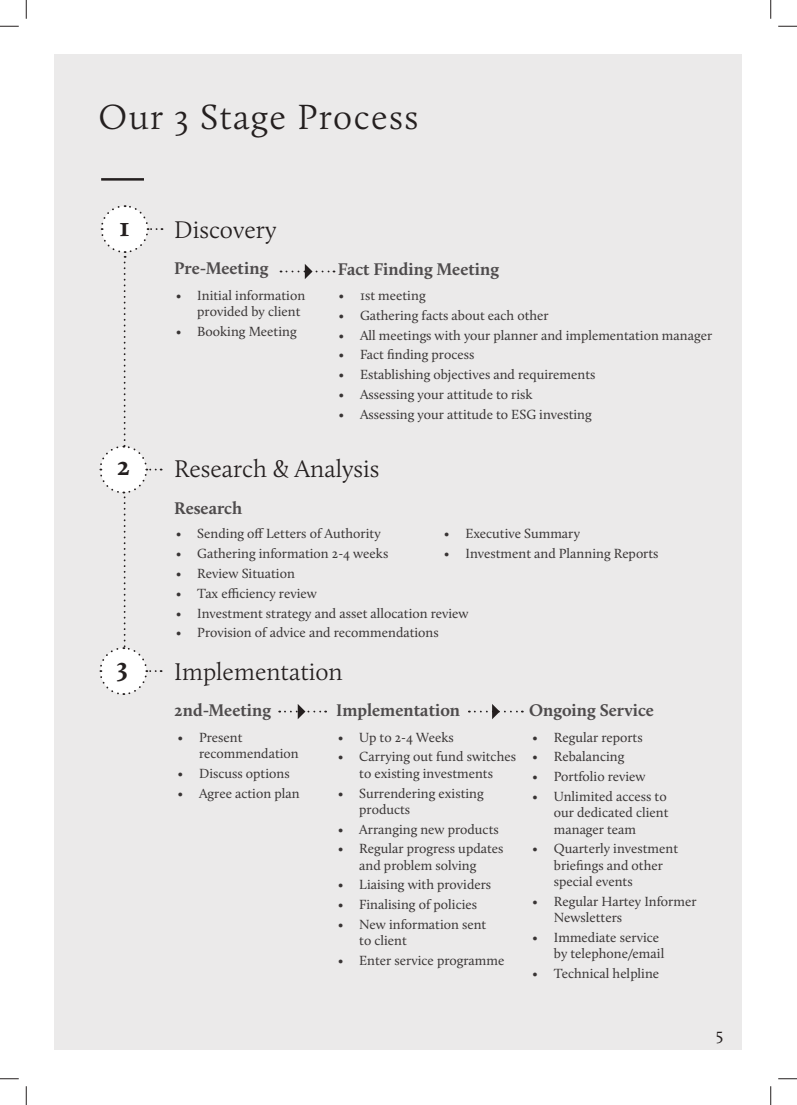
<style>
.page{position:relative;width:797px;height:1105px;background:#fff}
.page>*{position:absolute;margin:0;border:0;box-sizing:border-box;transform-origin:0 0}
.t1{font:300 36.25px "Calluna";letter-spacing:.04em;color:#241f1f}
.t2{font:700 27.38px "Calluna";color:#241f1f}
.t3{font:300 25px "Calluna";color:#241f1f}
.t4{font:700 17.5px "Calluna";color:#4e4b4c}
.t5{font:17.5px "Calluna";color:#241f1f}
.t6{font:13.75px/16.2px "Calluna";color:#393535}
</style>
<div class="page">
<div style="left:55px;top:55px;width:687px;height:995px;background:#ebeaea"></div>
<hr style="left:101px;top:178px;width:43px;height:3px;background:#241f1f">
<svg style="left:99px;top:205px;width:63px;height:490px"></svg>
<svg style="left:280px;top:264px;width:54px;height:15px"></svg>
<svg style="left:279px;top:704px;width:47px;height:15px"></svg>
<svg style="left:469px;top:704px;width:54px;height:15px"></svg>
<svg style="left:0;top:25px;width:19px;height:2px"></svg>
<svg style="left:778px;top:25px;width:19px;height:2px"></svg>
<svg style="left:0;top:1078px;width:19px;height:1px"></svg>
<svg style="left:778px;top:1078px;width:19px;height:1px"></svg>
<svg style="left:25px;top:0;width:2px;height:19px"></svg>
<svg style="left:25px;top:1086px;width:2px;height:19px"></svg>
<svg style="left:770px;top:0;width:1px;height:19px"></svg>
<svg style="left:770px;top:1086px;width:1px;height:19px"></svg>
<h1 class="t1" style="left:98px;top:95px;width:321px">Our 3 Stage Process</h1>
<h2 class="t2" style="left:119px;top:210px;width:12px">1</h2>
<h3 class="t3" style="left:174px;top:214px;width:104px">Discovery</h3>
<p class="t4" style="left:174px;top:258px;width:96px">Pre-Meeting</p>
<p class="t4" style="left:338px;top:259px;width:163px">Fact Finding Meeting</p>
<p class="t6" style="left:197px;top:287px;width:109px;text-indent:-21px">• Initial information provided by client</p>
<p class="t6" style="left:176px;top:323px;width:122px">• Booking Meeting</p>
<p class="t6" style="left:339px;top:287px;width:88px">• 1st meeting</p>
<p class="t6" style="left:339px;top:307px;width:211px">• Gathering facts about each other</p>
<p class="t6" style="left:339px;top:327px;width:375px">• All meetings with your planner and implementation manager</p>
<p class="t6" style="left:339px;top:346px;width:137px">• Fact finding process</p>
<p class="t6" style="left:339px;top:366px;width:258px">• Establishing objectives and requirements</p>
<p class="t6" style="left:339px;top:386px;width:195px">• Assessing your attitude to risk</p>
<p class="t6" style="left:339px;top:406px;width:254px">• Assessing your attitude to ESG investing</p>
<h2 class="t2" style="left:117px;top:449px;width:15px">2</h2>
<h3 class="t3" style="left:174px;top:454px;width:207px">Research &amp; Analysis</h3>
<p class="t4" style="left:174px;top:497px;width:70px">Research</p>
<p class="t6" style="left:176px;top:525px;width:206px">• Sending off Letters of Authority</p>
<p class="t6" style="left:176px;top:545px;width:214px">• Gathering information 2-4 weeks</p>
<p class="t6" style="left:176px;top:565px;width:120px">• Review Situation</p>
<p class="t6" style="left:176px;top:585px;width:142px">• Tax efficiency review</p>
<p class="t6" style="left:176px;top:605px;width:294px">• Investment strategy and asset allocation review</p>
<p class="t6" style="left:176px;top:624px;width:264px">• Provision of advice and recommendations</p>
<p class="t6" style="left:444px;top:525px;width:137px">• Executive Summary</p>
<p class="t6" style="left:444px;top:545px;width:216px">• Investment and Planning Reports</p>
<h2 class="t2" style="left:117px;top:650px;width:13px">3</h2>
<h3 class="t3" style="left:174px;top:656px;width:170px">Implementation</h3>
<p class="t4" style="left:174px;top:699px;width:98px">2nd-Meeting</p>
<p class="t4" style="left:336px;top:699px;width:125px">Implementation</p>
<p class="t4" style="left:529px;top:699px;width:126px">Ongoing Service</p>
<p class="t6" style="left:199px;top:729px;width:101px;text-indent:-21px">• Present recommendation</p>
<p class="t6" style="left:178px;top:765px;width:113px">• Discuss options</p>
<p class="t6" style="left:178px;top:785px;width:123px">• Agree action plan</p>
<p class="t6" style="left:338px;top:729px;width:117px">• Up to 2-4 Weeks</p>
<p class="t6" style="left:338px;top:749px;width:179px;text-align:center">• Carrying out fund switches to existing investments</p>
<p class="t6" style="left:359px;top:785px;width:126px;text-indent:-21px">• Surrendering existing products</p>
<p class="t6" style="left:338px;top:821px;width:162px">• Arranging new products</p>
<p class="t6" style="left:338px;top:840px;width:167px;text-align:center">• Regular progress updates and problem solving</p>
<p class="t6" style="left:338px;top:876px;width:155px">• Liaising with providers</p>
<p class="t6" style="left:338px;top:896px;width:141px">• Finalising of policies</p>
<p class="t6" style="left:359px;top:916px;width:129px;text-indent:-21px">• New information sent to client</p>
<p class="t6" style="left:338px;top:952px;width:168px">• Enter service programme</p>
<p class="t6" style="left:532px;top:729px;width:112px">• Regular reports</p>
<p class="t6" style="left:532px;top:749px;width:93px">• Rebalancing</p>
<p class="t6" style="left:532px;top:768px;width:114px">• Portfolio review</p>
<p class="t6" style="left:554px;top:788px;width:116px;text-indent:-21px">• Unlimited access to our dedicated client manager team</p>
<p class="t6" style="left:554px;top:840px;width:126px;text-indent:-21px">• Quarterly investment briefings and other special events</p>
<p class="t6" style="left:554px;top:893px;width:144px;text-indent:-21px">• Regular Hartey Informer<br>Newsletters</p>
<p class="t6" style="left:554px;top:929px;width:112px;text-indent:-21px">• Immediate service by telephone/email</p>
<p class="t6" style="left:532px;top:965px;width:128px">• Technical helpline</p>
<p class="t5" style="left:716px;top:1023px;width:9px">5</p>
</div>
